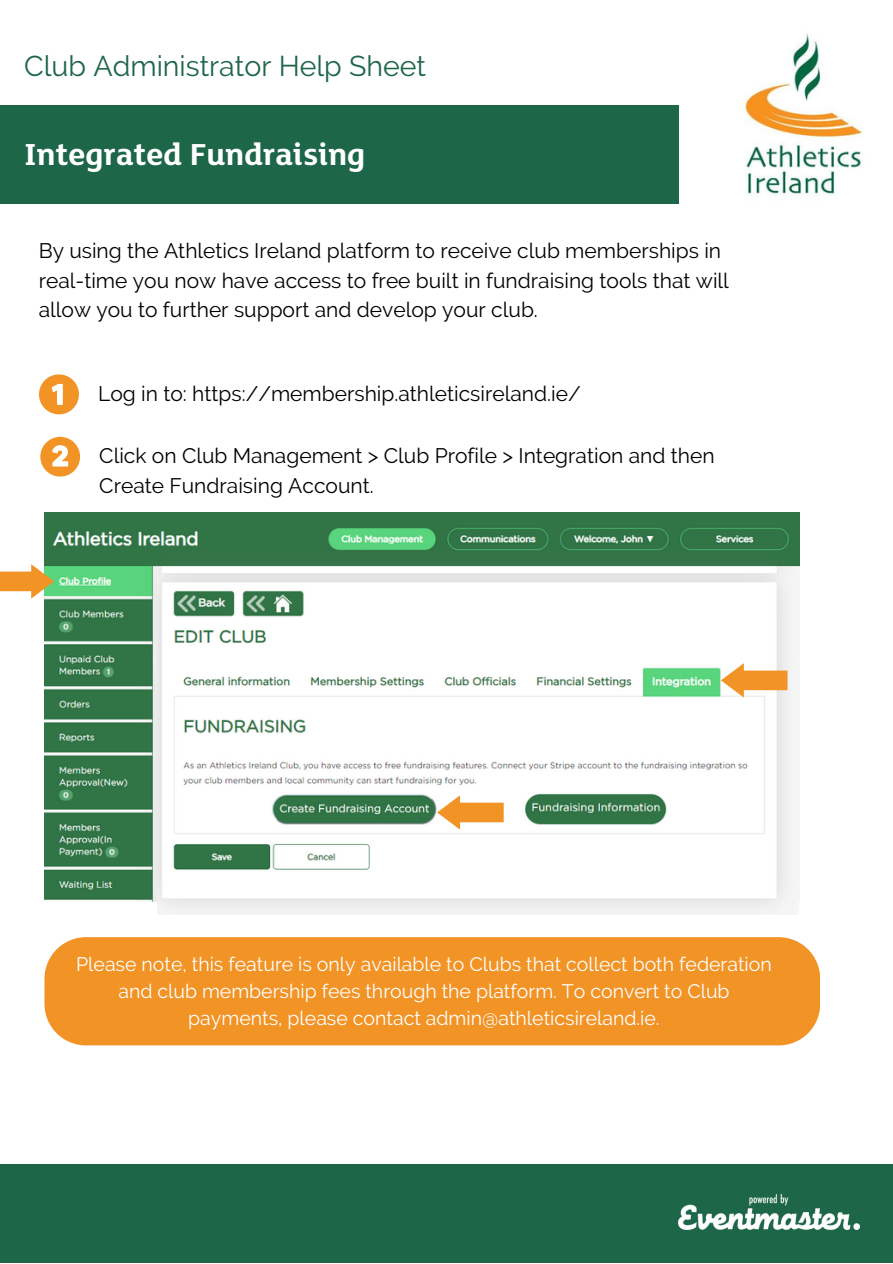
<style>
.page{position:relative;width:893px;height:1264px;background:#fff}
.page>*{position:absolute;margin:0;border:0;box-sizing:border-box;transform-origin:0 0}
.t1{font:700 33px "FS Lola";color:#fff}
.t2{font:28.5px "Raleway";color:#1d6648}
.t3{font:21px/29.2px "Raleway";color:#000}
.t4{font:19.5px/27px "Raleway";color:#fff;text-align:center}
</style>
<div class="page">
<div style="left:0;top:1164px;width:892px;height:98px;background:#1d6648"></div>
<img style="left:678px;top:1194px;width:181px;height:35px">
<div style="left:0;top:105px;width:678px;height:99px;background:#1d6648"></div>
<img style="left:744px;top:34px;width:118px;height:160px">
<svg style="left:39px;top:374px;width:40px;height:40px"></svg>
<svg style="left:40px;top:437px;width:40px;height:39px"></svg>
<img style="left:44px;top:512px;width:755px;height:389px">
<img style="left:158px;top:573px;width:640px;height:341px">
<svg style="left:0;top:564px;width:54px;height:34px"></svg>
<svg style="left:721px;top:663px;width:66px;height:34px"></svg>
<svg style="left:437px;top:795px;width:66px;height:34px"></svg>
<div style="left:44px;top:937px;width:776px;height:108px;background:#f29326"></div>
<p class="t2" style="left:24px;top:49px;width:403px">Club Administrator Help Sheet</p>
<p class="t1" style="left:24px;top:141px;width:342px">Integrated Fundraising</p>
<p class="t3" style="left:39px;top:236px;width:691px">By using the Athletics Ireland platform to receive club memberships in real-time you now have access to free built in fundraising tools that will allow you to further support and develop your club.</p>
<p class="t3" style="left:98px;top:379px;width:484px">Log in to: https://membership.athleticsireland.ie/</p>
<p class="t3" style="left:99px;top:441px;width:616px">Click on Club Management &gt; Club Profile &gt; Integration and then<br>Create Fundraising Account.</p>
<p class="t4" style="left:76px;top:950px;width:697px">Please note, this feature is only available to Clubs that collect both federation and club membership fees through the platform. To convert to Club payments, please contact admin@athleticsireland.ie.</p>
</div>
